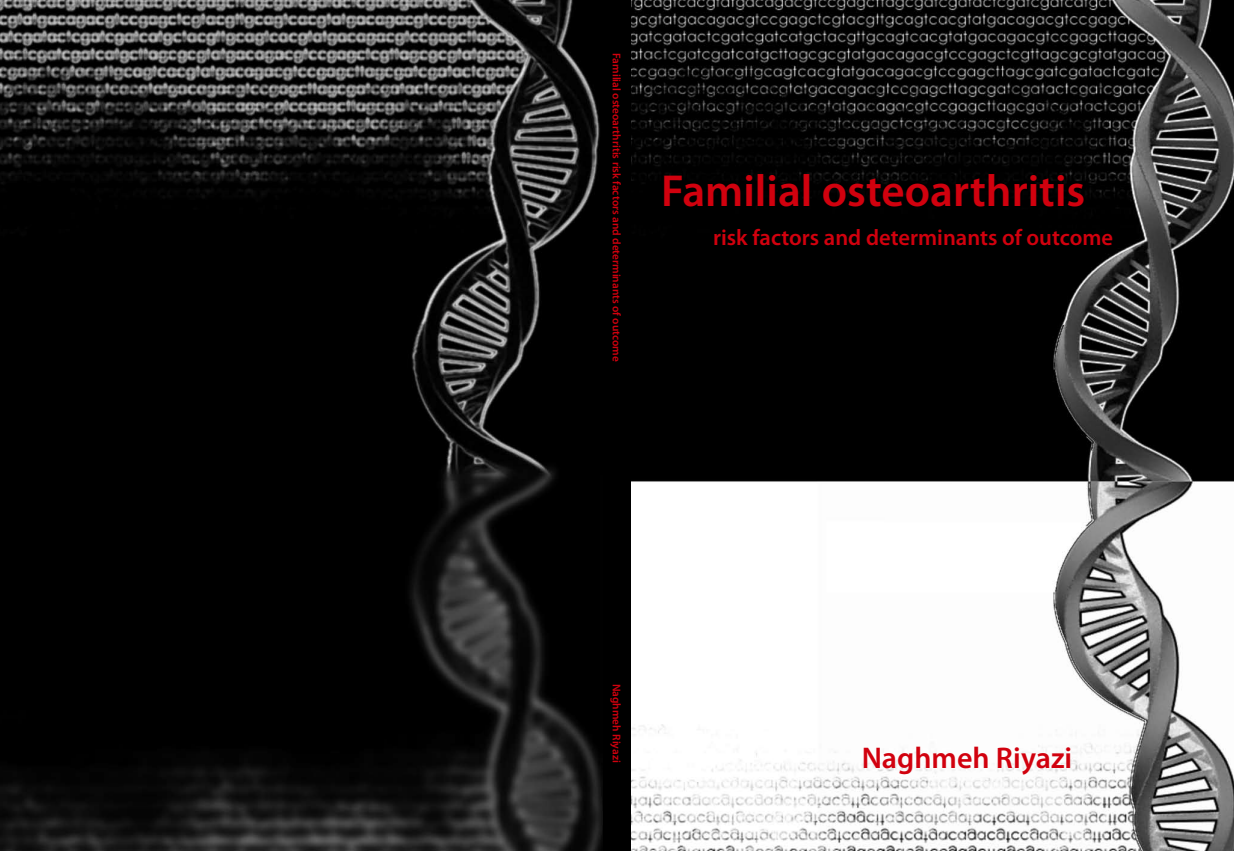
<style>
.page{position:relative;width:1234px;height:851px;background:#fff}
.page>*{position:absolute;margin:0;border:0;box-sizing:border-box;transform-origin:0 0}
.t1{font:600 45px "Myriad Pro";color:#d1010e}
.t2{font:600 30px "Myriad Pro";color:#d1010e}
.t3{font:600 22.5px "Myriad Pro";color:#d1010e}
.t4{font:600 11.25px "Myriad Pro";color:#d1010e}
</style>
<div class="page">
<div style="left:602px;top:0;width:29px;height:850px;background:#000"></div>
<img style="left:0;top:0;width:602px;height:850px">
<img style="left:631px;top:0;width:602px;height:850px">
<p class="t4" style="left:623px;top:53px;width:310px;rotate:90deg">Familial osteoarthritis risk factors and determinants of outcome</p>
<h1 class="t1" style="left:661px;top:162px;width:425px">Familial osteoarthritis</h1>
<h3 class="t3" style="left:713px;top:223px;width:401px">risk factors and determinants of outcome</h3>
<p class="t4" style="left:623px;top:683px;width:80px;rotate:90deg">Naghmeh Riyazi</p>
<h2 class="t2" style="left:861px;top:738px;width:212px">Naghmeh Riyazi</h2>
</div>
